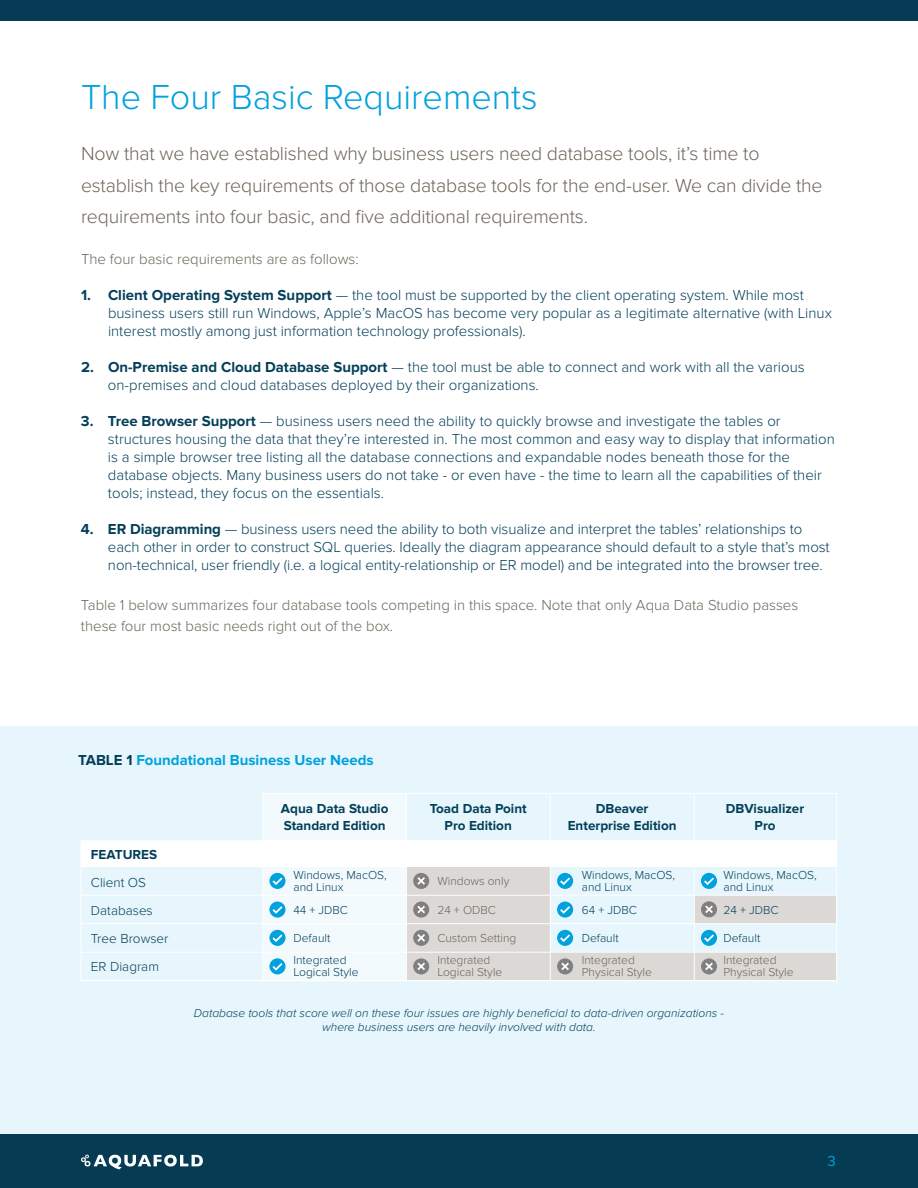
<style>
.page{position:relative;width:918px;height:1188px;background:#fff}
.page>*{position:absolute;margin:0;border:0;box-sizing:border-box;transform-origin:0 0}
.t1{font:300 36px "Proxima Nova";color:#00a1dd}
.t2{font:300 19.5px/31.5px "Proxima Nova";letter-spacing:-.01em;color:#6d655a}
.t3{font:300 15px/18px "Proxima Nova";color:#043f59}
.t4{font:300 15px/21px "Proxima Nova";color:#6d655a}
.t5{font:700 15px "Proxima Nova";color:#00a1dd}
.t6{font:15px "Proxima Nova";color:#00a1dd}
.t7{font:700 13.5px/16.5px "Proxima Nova";color:#043f59;text-align:center}
.t8{font:300 13.5px/28px "Proxima Nova";color:#043f59}
.t9{font:italic 300 12px/14.4px "Proxima Nova";color:#043f59;text-align:center}
.t10{font:300 12px/12px "Proxima Nova";color:#043f59}
.t11{font:300 12px/12px "Proxima Nova";color:#6d655a}
.s1{font-weight:700}
.s2{color:#043f59}
</style>
<div class="page">
<div style="left:0;top:0;width:918px;height:21px;background:#053b54"></div>
<div style="left:0;top:1133px;width:918px;height:55px;background:#063b54"></div>
<svg style="left:81px;top:1155px;width:122px;height:14px"></svg>
<div style="left:0;top:726px;width:918px;height:407px;background:#e6f6fc"></div>
<div style="left:263px;top:793px;width:143px;height:188px;background:#f2fafd"></div>
<div style="left:407px;top:867px;width:143px;height:113px;background:#dbd8d6"></div>
<div style="left:550px;top:953px;width:286px;height:28px;background:#dbd8d6"></div>
<div style="left:694px;top:895px;width:142px;height:28px;background:#dbd8d6"></div>
<div style="left:81px;top:841px;width:756px;height:26px;background:#fff"></div>
<div style="left:262px;top:793px;width:575px;height:48px;border:1px solid #fff"></div>
<div style="left:81px;top:840px;width:756px;height:141px;border:1px solid #fff"></div>
<hr style="left:262px;top:867px;width:1px;height:114px;background:#fff">
<hr style="left:406px;top:867px;width:1px;height:114px;background:#fff">
<hr style="left:406px;top:793px;width:1px;height:48px;background:#fff">
<hr style="left:550px;top:867px;width:1px;height:114px;background:#fff">
<hr style="left:550px;top:793px;width:1px;height:48px;background:#fff">
<hr style="left:694px;top:867px;width:1px;height:114px;background:#fff">
<hr style="left:694px;top:793px;width:1px;height:48px;background:#fff">
<hr style="left:81px;top:895px;width:756px;height:1px;background:#fff">
<hr style="left:81px;top:923px;width:756px;height:1px;background:#fff">
<hr style="left:81px;top:952px;width:756px;height:1px;background:#fff">
<hr style="left:81px;top:980px;width:756px;height:1px;background:#fff">
<svg style="left:269px;top:873px;width:17px;height:16px"></svg>
<svg style="left:271px;top:876px;width:13px;height:10px"></svg>
<svg style="left:557px;top:873px;width:16px;height:16px"></svg>
<svg style="left:558px;top:876px;width:14px;height:10px"></svg>
<svg style="left:701px;top:873px;width:16px;height:16px"></svg>
<svg style="left:702px;top:876px;width:14px;height:10px"></svg>
<svg style="left:269px;top:902px;width:17px;height:16px"></svg>
<svg style="left:271px;top:904px;width:13px;height:11px"></svg>
<svg style="left:557px;top:902px;width:16px;height:16px"></svg>
<svg style="left:558px;top:904px;width:14px;height:11px"></svg>
<svg style="left:269px;top:930px;width:17px;height:16px"></svg>
<svg style="left:271px;top:933px;width:13px;height:10px"></svg>
<svg style="left:557px;top:930px;width:16px;height:16px"></svg>
<svg style="left:558px;top:933px;width:14px;height:10px"></svg>
<svg style="left:701px;top:930px;width:16px;height:16px"></svg>
<svg style="left:702px;top:933px;width:14px;height:10px"></svg>
<svg style="left:269px;top:958px;width:17px;height:16px"></svg>
<svg style="left:271px;top:961px;width:13px;height:11px"></svg>
<svg style="left:413px;top:958px;width:16px;height:16px"></svg>
<svg style="left:415px;top:961px;width:12px;height:11px"></svg>
<svg style="left:557px;top:958px;width:16px;height:16px"></svg>
<svg style="left:559px;top:961px;width:12px;height:11px"></svg>
<svg style="left:701px;top:958px;width:16px;height:16px"></svg>
<svg style="left:703px;top:961px;width:12px;height:11px"></svg>
<svg style="left:701px;top:901px;width:16px;height:16px"></svg>
<svg style="left:703px;top:904px;width:12px;height:11px"></svg>
<svg style="left:413px;top:930px;width:16px;height:16px"></svg>
<svg style="left:415px;top:932px;width:12px;height:12px"></svg>
<svg style="left:413px;top:902px;width:16px;height:16px"></svg>
<svg style="left:415px;top:904px;width:12px;height:11px"></svg>
<svg style="left:413px;top:873px;width:16px;height:16px"></svg>
<svg style="left:415px;top:875px;width:12px;height:12px"></svg>
<h1 class="t1" style="left:81px;top:77px;width:458px">The Four Basic Requirements</h1>
<p class="t2" style="left:81px;top:138px;width:743px">Now that we have established why business users need database tools, it’s time to establish the key requirements of those database tools for the end-user. We can divide the requirements into four basic, and five additional requirements.</p>
<p class="t4" style="left:81px;top:249px;width:279px">The four basic requirements are as follows:</p>
<p class="t3" style="left:108px;top:286px;width:725px;text-indent:-27px"><span class="s1">1. Client Operating System Support</span> — the tool must be supported by the client operating system. While most business users still run Windows, Apple’s MacOS has become very popular as a legitimate alternative (with Linux interest mostly among just information technology professionals).</p>
<p class="t3" style="left:108px;top:358px;width:698px;text-indent:-27px"><span class="s1">2. On-Premise and Cloud Database Support</span> — the tool must be able to connect and work with all the various on-premises and cloud databases deployed by their organizations.</p>
<p class="t3" style="left:108px;top:412px;width:728px;text-indent:-27px"><span class="s1">3. Tree Browser Support</span> — business users need the ability to quickly browse and investigate the tables or structures housing the data that they’re interested in. The most common and easy way to display that information is a simple browser tree listing all the database connections and expandable nodes beneath those for the database objects. Many business users do not take - or even have - the time to learn all the capabilities of their tools; instead, they focus on the essentials.</p>
<p class="t3" style="left:108px;top:520px;width:723px;text-indent:-27px"><span class="s1">4. ER Diagramming</span> — business users need the ability to both visualize and interpret the tables’ relationships to each other in order to construct SQL queries. Ideally the diagram appearance should default to a style that’s most non-technical, user friendly (i.e. a logical entity-relationship or ER model) and be integrated into the browser tree.</p>
<p class="t4" style="left:81px;top:595px;width:719px">Table 1 below summarizes four database tools competing in this space. Note that only Aqua Data Studio passes these four most basic needs right out of the box.</p>
<p class="t5" style="left:78px;top:751px;width:297px"><span class="s2">TABLE 1</span> Foundational Business User Needs</p>
<p class="t7" style="left:281px;top:801px;width:109px;text-align:left">Aqua Data Studio<br>Standard Edition</p>
<p class="t7" style="left:430px;top:801px;width:99px">Toad Data Point<br>Pro Edition</p>
<p class="t7" style="left:568px;top:801px;width:110px">DBeaver<br>Enterprise Edition</p>
<p class="t7" style="left:726px;top:801px;width:80px">DBVisualizer<br>Pro</p>
<p class="t7" style="left:91px;top:846px;width:68px">FEATURES</p>
<p class="t8" style="left:91px;top:868px;width:79px">Client OS<br>Databases<br>Tree Browser<br>ER Diagram</p>
<p class="t10" style="left:293px;top:869px;width:95px">Windows, MacOS, and Linux</p>
<p class="t10" style="left:582px;top:869px;width:95px">Windows, MacOS, and Linux</p>
<p class="t10" style="left:723px;top:869px;width:95px">Windows, MacOS, and Linux</p>
<p class="t11" style="left:437px;top:875px;width:74px">Windows only</p>
<p class="t10" style="left:293px;top:904px;width:56px">44 + JDBC</p>
<p class="t11" style="left:437px;top:904px;width:60px">24 + ODBC</p>
<p class="t10" style="left:582px;top:904px;width:57px">64 + JDBC</p>
<p class="t10" style="left:723px;top:904px;width:57px">24 + JDBC</p>
<p class="t10" style="left:293px;top:932px;width:38px">Default</p>
<p class="t11" style="left:437px;top:932px;width:81px">Custom Setting</p>
<p class="t10" style="left:582px;top:932px;width:38px">Default</p>
<p class="t10" style="left:723px;top:932px;width:38px">Default</p>
<p class="t10" style="left:293px;top:955px;width:67px">Integrated<br>Logical Style</p>
<p class="t11" style="left:582px;top:955px;width:72px">Integrated<br>Physical Style</p>
<p class="t11" style="left:723px;top:954px;width:72px">Integrated<br>Physical Style</p>
<p class="t11" style="left:437px;top:955px;width:67px">Integrated<br>Logical Style</p>
<p class="t9" style="left:194px;top:1006px;width:532px">Database tools that score well on these four issues are highly beneficial to data-driven organizations - where business users are heavily involved with data.</p>
<p class="t6" style="left:828px;top:1153px;width:10px">3</p>
</div>
